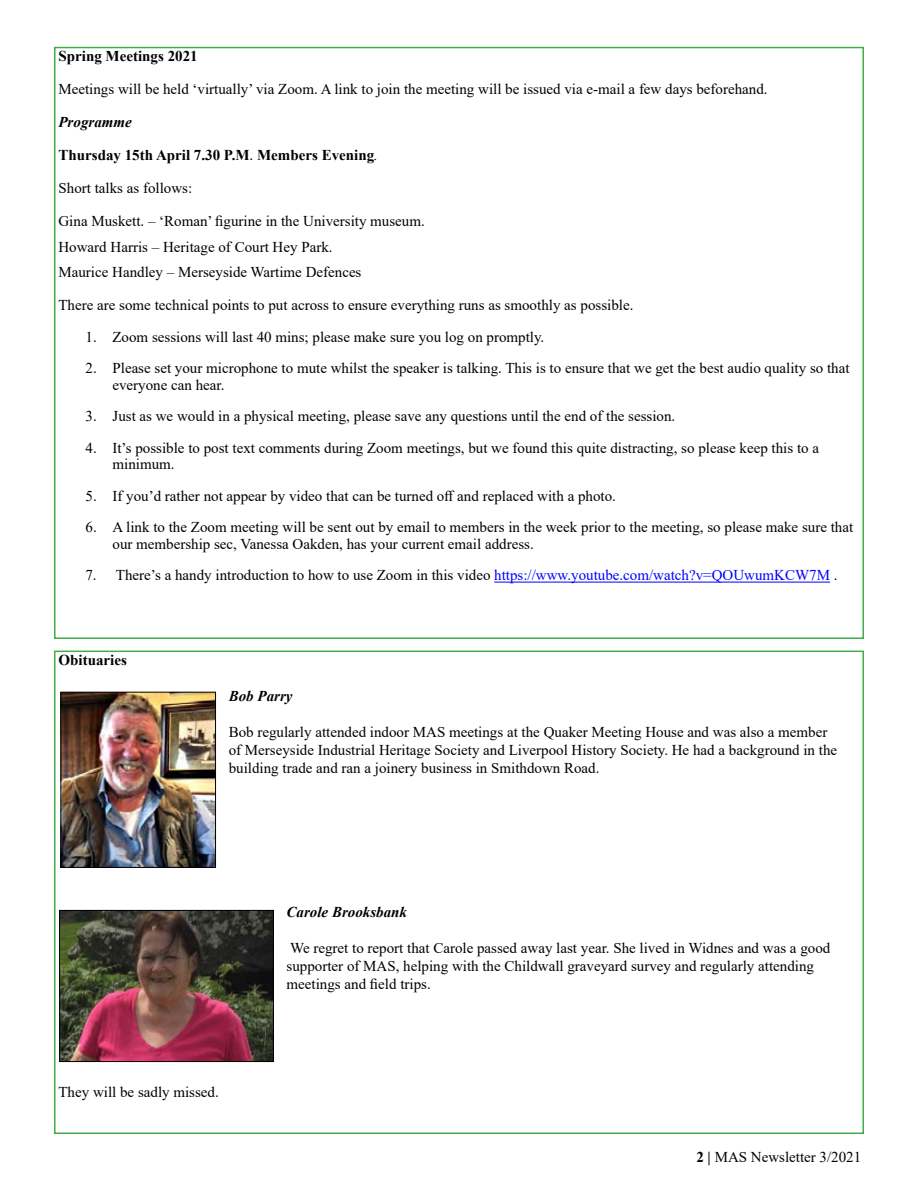
<style>
.page{position:relative;width:918px;height:1188px;background:#fff}
.page>*{position:absolute;margin:0;border:0;box-sizing:border-box;transform-origin:0 0}
.t1{font:15px/18px "Times New Roman";color:#000}
.t2{font:700 15px "Times New Roman";color:#000}
.t3{font:italic 700 15px "Times New Roman";color:#000}
.s1{font-weight:400}
.s2{font-weight:400;font-style:italic}
.s3{color:#00f}
.s4{font-weight:700}
</style>
<div class="page">
<hr style="left:494px;top:582px;width:336px;height:1px;background:#00f">
<img style="left:61px;top:912px;width:211px;height:148px">
<div style="left:59px;top:910px;width:215px;height:152px;border:1px solid #000"></div>
<img style="left:62px;top:694px;width:152px;height:172px">
<div style="left:60px;top:692px;width:156px;height:176px;border:1px solid #000"></div>
<p class="t2" style="left:58px;top:46px;width:141px">Spring Meetings 2021</p>
<p class="t1" style="left:58px;top:80px;width:711px">Meetings will be held ‘virtually’ via Zoom. A link to join the meeting will be issued via e-mail a few days beforehand.</p>
<p class="t3" style="left:58px;top:112px;width:75px">Programme</p>
<p class="t2" style="left:58px;top:145px;width:321px">Thursday 15th April 7.30 P.M<span class="s1">.</span> Members Evening<span class="s2">.</span></p>
<p class="t1" style="left:58px;top:179px;width:135px">Short talks as follows:</p>
<p class="t1" style="left:58px;top:208px;width:368px;line-height:25.5px">Gina Muskett. – ‘Roman’ figurine in the University museum.<br>Howard Harris – Heritage of Court Hey Park.<br>Maurice Handley – Merseyside Wartime Defences</p>
<p class="t1" style="left:58px;top:296px;width:576px">There are some technical points to put across to ensure everything runs as smoothly as possible.</p>
<p class="t1" style="left:86px;top:327px;width:460px">1. Zoom sessions will last 40 mins; please make sure you log on promptly.</p>
<p class="t1" style="left:112px;top:360px;width:739px;line-height:16.5px;text-indent:-27px">2. Please set your microphone to mute whilst the speaker is talking. This is to ensure that we get the best audio quality so that everyone can hear.</p>
<p class="t1" style="left:86px;top:407px;width:591px">3. Just as we would in a physical meeting, please save any questions until the end of the session.</p>
<p class="t1" style="left:112px;top:439px;width:708px;line-height:16.5px;text-indent:-27px">4. It’s possible to post text comments during Zoom meetings, but we found this quite distracting, so please keep this to a minimum.</p>
<p class="t1" style="left:86px;top:486px;width:532px">5. If you’d rather not appear by video that can be turned off and replaced with a photo.</p>
<p class="t1" style="left:112px;top:519px;width:742px;line-height:16.5px;text-indent:-27px">6. A link to the Zoom meeting will be sent out by email to members in the week prior to the meeting, so please make sure that our membership sec, Vanessa Oakden, has your current email address.</p>
<p class="t1" style="left:85px;top:566px;width:754px">7. There’s a handy introduction to how to use Zoom in this video <span class="s3">https://www.youtube.com/watch?v=QOUwumKCW7M</span> .</p>
<p class="t2" style="left:58px;top:649px;width:70px">Obituaries</p>
<p class="t3" style="left:229px;top:686px;width:65px">Bob Parry</p>
<p class="t1" style="left:229px;top:723px;width:610px">Bob regularly attended indoor MAS meetings at the Quaker Meeting House and was also a member of Merseyside Industrial Heritage Society and Liverpool History Society. He had a background in the building trade and ran a joinery business in Smithdown Road.</p>
<p class="t1" style="left:58px;top:1083px;width:162px">They will be sadly missed.</p>
<p class="t3" style="left:287px;top:902px;width:122px">Carole Brooksbank</p>
<p class="t1" style="left:287px;top:939px;width:545px">We regret to report that Carole passed away last year. She lived in Widnes and was a good supporter of MAS, helping with the Childwall graveyard survey and regularly attending meetings and field trips.</p>
<p class="t1" style="left:696px;top:1148px;width:166px"><span class="s4">2 |</span> MAS Newsletter 3/2021</p>
</div>
